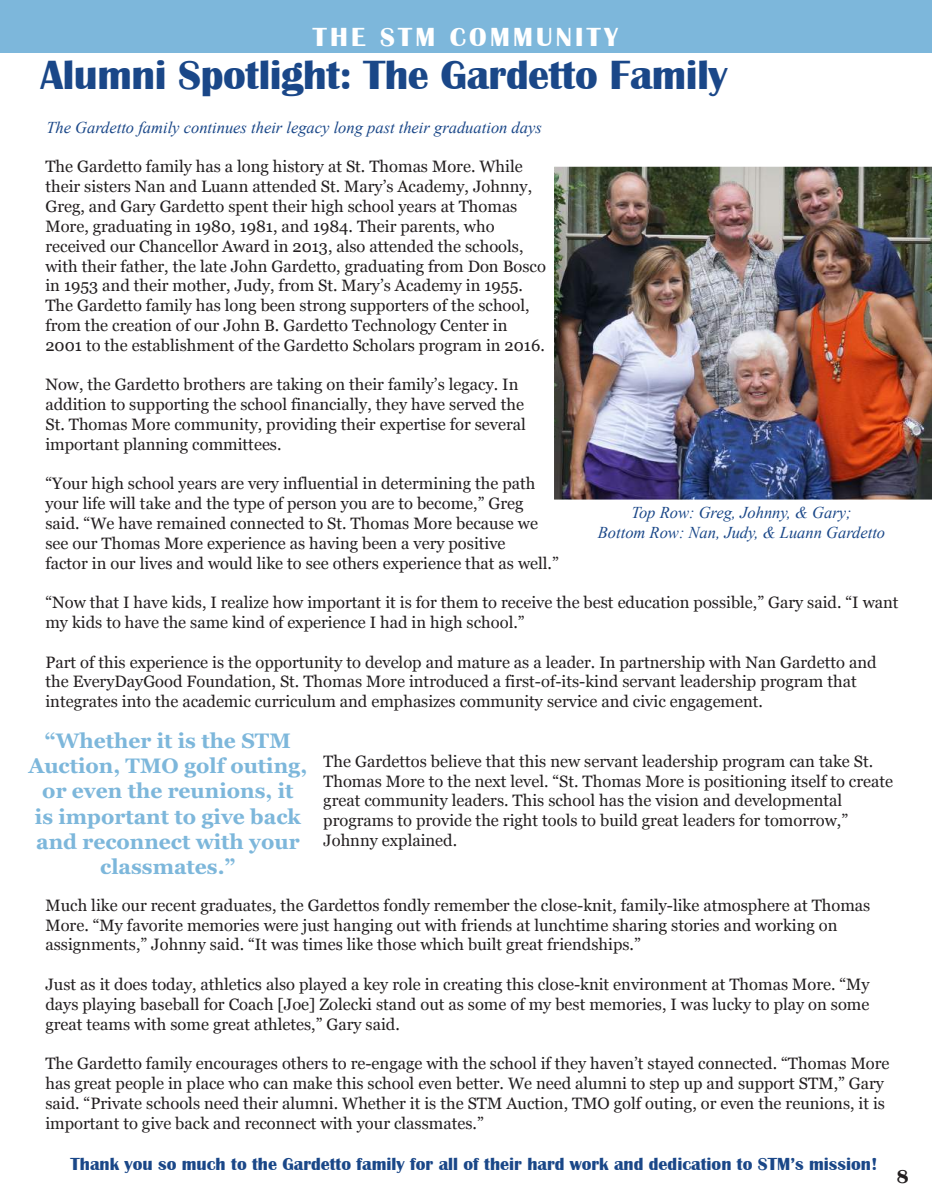
<style>
.page{position:relative;width:932px;height:1202px;background:#fff}
.page>*{position:absolute;margin:0;border:0;box-sizing:border-box;transform-origin:0 0}
.t1{font:700 42px "Britannic";letter-spacing:-.01em;color:#1a4788}
.t2{font:700 27px "Britannic";letter-spacing:.12em;color:#fff}
.t3{font:700 21px/25.2px "Vani";color:#7db7db;text-align:center}
.t4{font:700 19.5px "Britannic";color:#231f20}
.t5{font:700 18px "Britannic";color:#1a4788}
.t6{font:16.5px/19.8px "Vani";color:#231f20}
.t7{font:italic 16.5px/19.8px "Times New Roman";color:#1a4788;text-align:center}
</style>
<div class="page">
<div style="left:0;top:0;width:932px;height:52px;background:#7db7db"></div>
<img style="left:554px;top:166px;width:378px;height:334px">
<h2 class="t2" style="left:313px;top:22px;width:306px">THE STM COMMUNITY</h2>
<h1 class="t1" style="left:40px;top:52px;width:688px">Alumni Spotlight: The Gardetto Family</h1>
<p class="t7" style="left:46px;top:117px;width:497px">The Gardetto family continues their legacy long past their graduation days</p>
<p class="t6" style="left:45px;top:157px;width:502px">The Gardetto family has a long history at St. Thomas More. While their sisters Nan and Luann attended St. Mary’s Academy, Johnny, Greg, and Gary Gardetto spent their high school years at Thomas More, graduating in 1980, 1981, and 1984. Their parents, who received our Chancellor Award in 2013, also attended the schools, with their father, the late John Gardetto, graduating from Don Bosco in 1953 and their mother, Judy, from St. Mary’s Academy in 1955.<br>The Gardetto family has long been strong supporters of the school, from the creation of our John B. Gardetto Technology Center in 2001 to the establishment of the Gardetto Scholars program in 2016.</p>
<p class="t6" style="left:45px;top:375px;width:482px">Now, the Gardetto brothers are taking on their family’s legacy. In addition to supporting the school financially, they have served the St. Thomas More community, providing their expertise for several important planning committees.</p>
<p class="t6" style="left:45px;top:474px;width:515px">“Your high school years are very influential in determining the path your life will take and the type of person you are to become,” Greg said. “We have remained connected to St. Thomas More because we see our Thomas More experience as having been a very positive<br>factor in our lives and would like to see others experience that as well.”</p>
<p class="t6" style="left:45px;top:592px;width:854px">“Now that I have kids, I realize how important it is for them to receive the best education possible,” Gary said. “I want my kids to have the same kind of experience I had in high school.”</p>
<p class="t6" style="left:45px;top:652px;width:832px">Part of this experience is the opportunity to develop and mature as a leader. In partnership with Nan Gardetto and the EveryDayGood Foundation, St. Thomas More introduced a first-of-its-kind servant leadership program that integrates into the academic curriculum and emphasizes community service and civic engagement.</p>
<p class="t7" style="left:598px;top:502px;width:289px">Top Row: Greg, Johnny, &amp; Gary;<br>Bottom Row: Nan, Judy, &amp; Luann Gardetto</p>
<p class="t3" style="left:28px;top:728px;width:280px">“Whether it is the STM<br>Auction, TMO golf outing, or even the reunions, it<br>is important to give back and reconnect with your classmates.”</p>
<p class="t6" style="left:323px;top:751px;width:571px">The Gardettos believe that this new servant leadership program can take St.<br>Thomas More to the next level. “St. Thomas More is positioning itself to create great community leaders. This school has the vision and developmental programs to provide the right tools to build great leaders for tomorrow,” Johnny explained.</p>
<p class="t6" style="left:45px;top:895px;width:826px">Much like our recent graduates, the Gardettos fondly remember the close-knit, family-like atmosphere at Thomas<br>More. “My favorite memories were just hanging out with friends at lunchtime sharing stories and working on assignments,” Johnny said. “It was times like those which built great friendships.”</p>
<p class="t6" style="left:45px;top:974px;width:825px;text-align:justify">Just as it does today, athletics also played a key role in creating this close-knit environment at Thomas More. “My days playing baseball for Coach [Joe] Zolecki stand out as some of my best memories, I was lucky to play on some great teams with some great athletes,” Gary said.</p>
<p class="t6" style="left:45px;top:1053px;width:845px">The Gardetto family encourages others to re-engage with the school if they haven’t stayed connected. “Thomas More has great people in place who can make this school even better. We need alumni to step up and support STM,” Gary said. “Private schools need their alumni. Whether it is the STM Auction, TMO golf outing, or even the reunions, it is important to give back and reconnect with your classmates.”</p>
<p class="t5" style="left:71px;top:1153px;width:808px">Thank you so much to the Gardetto family for all of their hard work and dedication to STM’s mission!</p>
<p class="t4" style="left:896px;top:1165px;width:13px">8</p>
</div>
